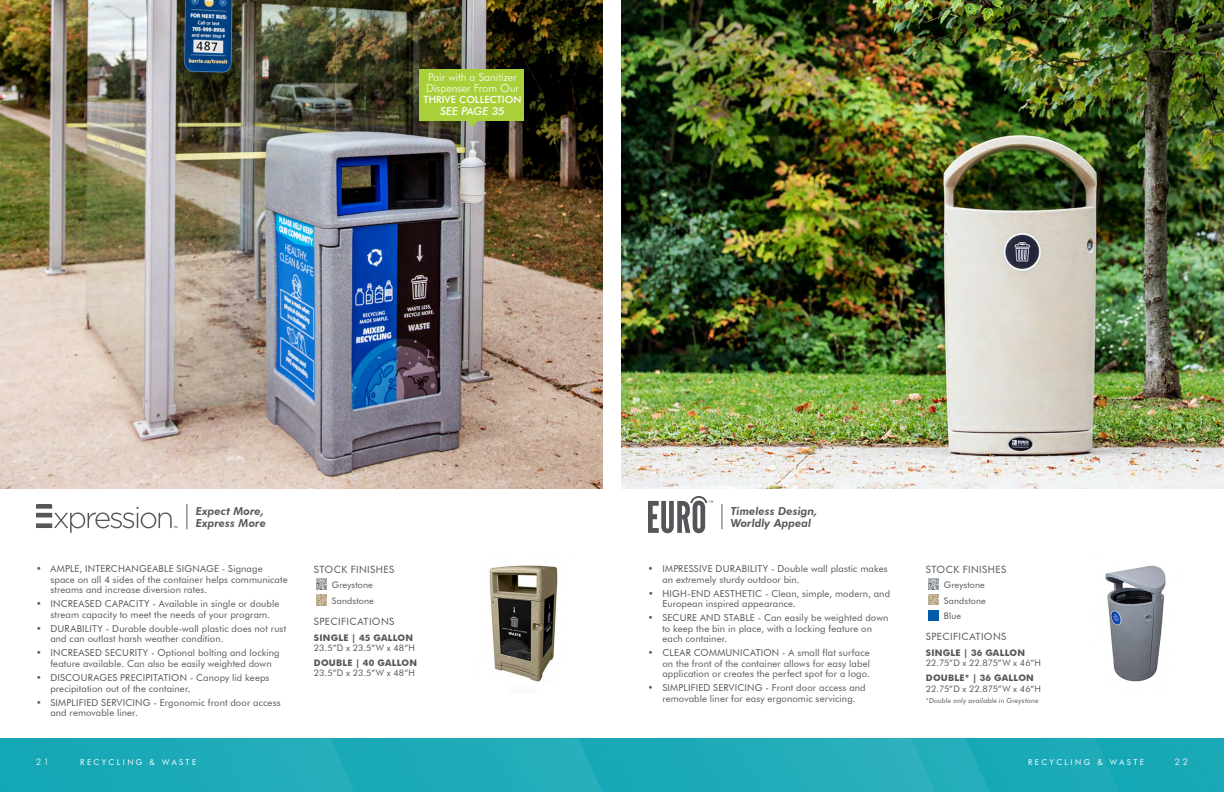
<style>
.page{position:relative;width:1224px;height:792px;background:#fff}
.page>*{position:absolute;margin:0;border:0;box-sizing:border-box;transform-origin:0 0}
.t1{font:italic 800 11px/12px "Futura BT";letter-spacing:.005em;color:#55565a}
.t2{font:300 11px/11px "Futura BT";color:#fff}
.t3{font:italic 500 11px "Futura BT";color:#fff}
.t4{font:10px "Futura BT";letter-spacing:.04em;color:#55565a}
.t5{font:10px "Futura Md BT Medium";color:#fff}
.t6{font:9.5px/10.5px "Futura BT";letter-spacing:.015em;color:#55565a}
.t7{font:9px/15.2px "Futura BT";letter-spacing:.01em;color:#55565a}
.t8{font:700 9px "Futura BT";letter-spacing:.025em;color:#55565a}
.t9{font:9px "Futura BT";letter-spacing:-.01em;color:#55565a}
.t10{font:300 9px "Futura BT";color:#fff}
.t11{font:8px "Futura BT";letter-spacing:.3em;color:#fff}
.t12{font:italic 7px "Futura BT";letter-spacing:.015em;color:#55565a}
</style>
<div class="page">
<img style="left:0;top:738px;width:1224px;height:54px">
<img style="left:0;top:0;width:603px;height:488px">
<img style="left:621px;top:0;width:603px;height:488px">
<svg style="left:186px;top:504px;width:1px;height:25px"></svg>
<svg style="left:721px;top:504px;width:1px;height:25px"></svg>
<svg style="left:316px;top:595px;width:10px;height:10px"></svg>
<svg style="left:316px;top:579px;width:10px;height:10px"></svg>
<svg style="left:928px;top:579px;width:10px;height:26px"></svg>
<div style="left:928px;top:610px;width:10px;height:11px;background:#005cab"></div>
<svg style="left:36px;top:504px;width:142px;height:29px"></svg>
<svg style="left:648px;top:496px;width:65px;height:37px"></svg>
<img style="left:489px;top:565px;width:69px;height:117px">
<img style="left:1105px;top:565px;width:61px;height:117px">
<div style="left:420px;top:69px;width:104px;height:51px;background:#a9cf39"></div>
<svg style="left:466px;top:120px;width:13px;height:7px"></svg>
<p class="t2" style="left:426px;top:72px;width:95px">Pair with a Sanitizer<br>Dispenser From Our</p>
<p class="t5" style="left:424px;top:94px;width:99px">THRIVE COLLECTION</p>
<p class="t3" style="left:441px;top:105px;width:66px">SEE PAGE 35</p>
<p class="t1" style="left:196px;top:505px;width:72px">Expect More,<br>Express More</p>
<p class="t1" style="left:731px;top:505px;width:88px">Timeless Design,<br>Worldly Appeal</p>
<p class="t4" style="left:314px;top:563px;width:82px">STOCK FINISHES</p>
<p class="t7" style="left:332px;top:578px;width:44px">Greystone<br>Sandstone</p>
<p class="t6" style="left:662px;top:563px;width:227px;text-indent:-14px">• IMPRESSIVE DURABILITY - Double wall plastic makes an extremely sturdy outdoor bin.</p>
<p class="t6" style="left:662px;top:588px;width:229px;text-indent:-14px">• HIGH-END AESTHETIC - Clean, simple, modern, and<br>European inspired appearance.</p>
<p class="t6" style="left:662px;top:613px;width:228px;text-indent:-14px">• SECURE AND STABLE - Can easily be weighted down to keep the bin in place, with a locking feature on each container.</p>
<p class="t6" style="left:662px;top:648px;width:209px;text-align:justify;text-indent:-14px">• CLEAR COMMUNICATION - A small flat surface on the front of the container allows for easy label application or creates the perfect spot for a logo.</p>
<p class="t6" style="left:648px;top:683px;width:219px;text-align:center">• SIMPLIFIED SERVICING - Front door access and removable liner for easy ergonomic servicing.</p>
<p class="t6" style="left:50px;top:563px;width:239px;text-indent:-14px">• AMPLE, INTERCHANGEABLE SIGNAGE - Signage space on all 4 sides of the container helps communicate streams and increase diversion rates.</p>
<p class="t6" style="left:36px;top:599px;width:245px;text-align:center">• INCREASED CAPACITY - Available in single or double stream capacity to meet the needs of your program.</p>
<p class="t6" style="left:50px;top:623px;width:237px;text-indent:-14px">• DURABILITY - Durable double-wall plastic does not rust and can outlast harsh weather condition.</p>
<p class="t6" style="left:50px;top:648px;width:231px;text-indent:-14px">• INCREASED SECURITY - Optional bolting and locking feature available. Can also be easily weighted down</p>
<p class="t6" style="left:50px;top:672px;width:221px;text-indent:-14px">• DISCOURAGES PRECIPITATION - Canopy lid keeps precipitation out of the container.</p>
<p class="t6" style="left:50px;top:697px;width:232px;text-indent:-14px">• SIMPLIFIED SERVICING - Ergonomic front door access and removable liner.</p>
<p class="t4" style="left:314px;top:616px;width:82px">SPECIFICATIONS</p>
<p class="t8" style="left:314px;top:632px;width:101px">SINGLE | 45 GALLON</p>
<p class="t7" style="left:314px;top:640px;width:103px">23.5”D x 23.5”W x 48”H</p>
<p class="t8" style="left:314px;top:657px;width:105px">DOUBLE | 40 GALLON</p>
<p class="t7" style="left:314px;top:666px;width:103px">23.5”D x 23.5”W x 48”H</p>
<p class="t4" style="left:926px;top:563px;width:82px">STOCK FINISHES</p>
<p class="t7" style="left:944px;top:578px;width:44px;text-align:justify">Greystone Sandstone Blue</p>
<p class="t4" style="left:926px;top:631px;width:82px">SPECIFICATIONS</p>
<p class="t8" style="left:926px;top:647px;width:101px">SINGLE | 36 GALLON</p>
<p class="t9" style="left:926px;top:658px;width:117px">22.75”D x 22.875”W x 46”H</p>
<p class="t8" style="left:926px;top:672px;width:110px">DOUBLE* | 36 GALLON</p>
<p class="t9" style="left:926px;top:683px;width:117px">22.75”D x 22.875”W x 46”H</p>
<p class="t12" style="left:926px;top:696px;width:114px">*Double only available in Greystone</p>
<p class="t10" style="left:36px;top:756px;width:15px">2 1</p>
<p class="t11" style="left:80px;top:757px;width:117px">RECYCLING &amp; WASTE</p>
<p class="t11" style="left:1028px;top:757px;width:117px">RECYCLING &amp; WASTE</p>
<p class="t10" style="left:1175px;top:756px;width:15px">2 2</p>
</div>
